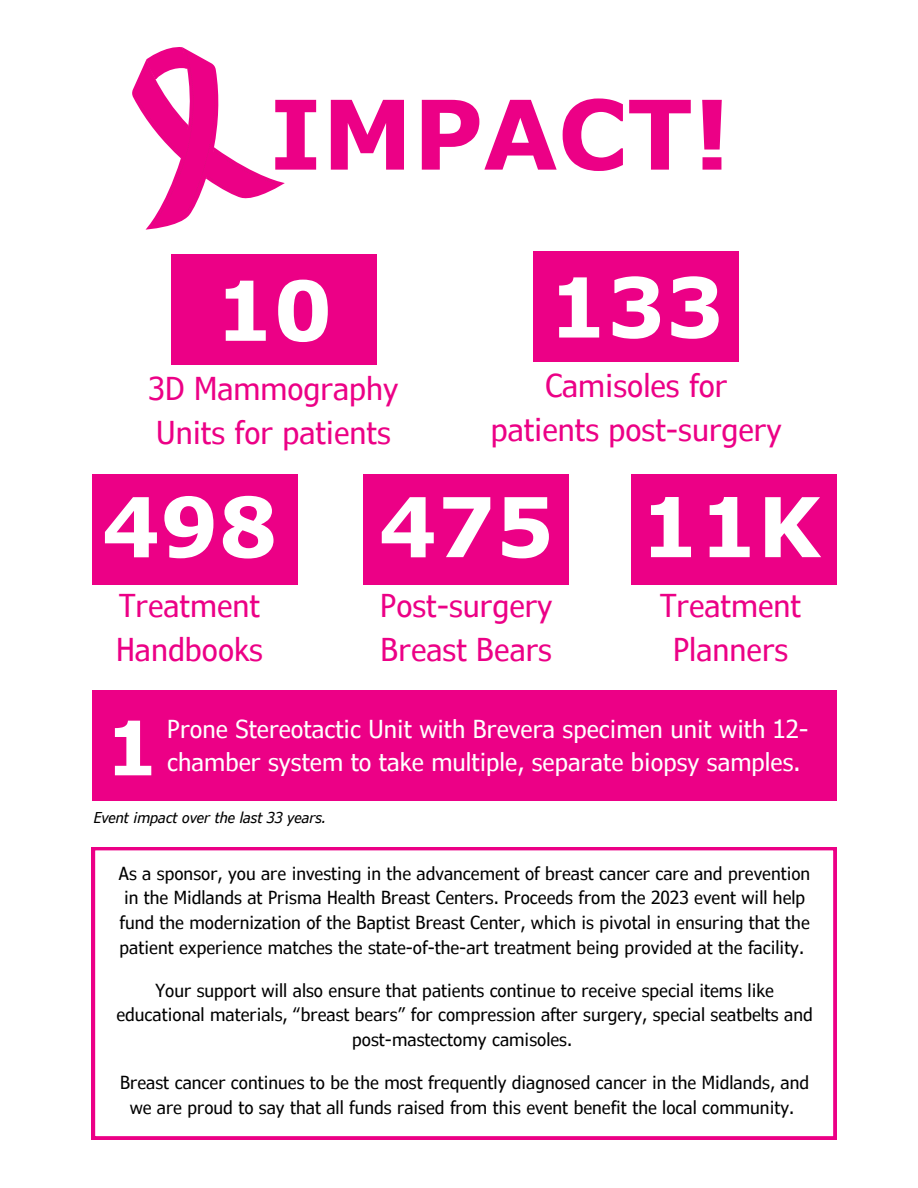
<style>
.page{position:relative;width:918px;height:1188px;background:#fff}
.page>*{position:absolute;margin:0;border:0;box-sizing:border-box;transform-origin:0 0}
.t1{font:700 96px "Verdana";color:#ec0086}
.t2{font:700 82.5px "Verdana";color:#fff}
.t3{font:700 75px "Verdana";color:#fff}
.t4{font:condensed 31.5px/43.8px "Verdana Pro";color:#ec0086}
.t5{font:condensed 24.75px/33.8px "Verdana Pro";color:#fff}
.t6{font:condensed 18px/24.8px "Verdana Pro";color:#000;text-align:center}
.t7{font:italic condensed 15px "Verdana Pro";color:#000}
</style>
<div class="page">
<div style="left:92px;top:690px;width:745px;height:111px;background:#ec0086"></div>
<div style="left:631px;top:474px;width:206px;height:111px;background:#ec0086"></div>
<div style="left:364px;top:474px;width:205px;height:111px;background:#ec0086"></div>
<div style="left:171px;top:254px;width:206px;height:111px;background:#ec0086"></div>
<div style="left:92px;top:474px;width:205px;height:111px;background:#ec0086"></div>
<div style="left:534px;top:251px;width:205px;height:111px;background:#ec0086"></div>
<svg style="left:132px;top:47px;width:153px;height:183px"></svg>
<svg style="left:92px;top:847px;width:745px;height:293px"></svg>
<p class="t1" style="left:270px;top:73px;width:463px">IMPACT!</p>
<p class="t2" style="left:215px;top:258px;width:119px">10</p>
<p class="t4" style="left:149px;top:366px;width:251px">3D Mammography<br>Units for patients</p>
<p class="t2" style="left:548px;top:255px;width:177px">133</p>
<p class="t4" style="left:491px;top:363px;width:293px;text-align:center">Camisoles for patients post-surgery</p>
<p class="t2" style="left:102px;top:474px;width:177px">498</p>
<p class="t4" style="left:116px;top:582px;width:149px">Treatment<br>Handbooks</p>
<p class="t2" style="left:378px;top:474px;width:177px">475</p>
<p class="t4" style="left:380px;top:582px;width:174px">Post-surgery<br>Breast Bears</p>
<p class="t2" style="left:640px;top:474px;width:182px">11K</p>
<p class="t4" style="left:660px;top:582px;width:142px;text-align:center">Treatment<br>Planners</p>
<p class="t5" style="left:167px;top:711px;width:643px">Prone Stereotactic Unit with Brevera specimen unit with 12- chamber system to take multiple, separate biopsy samples.</p>
<p class="t3" style="left:105px;top:700px;width:55px">1</p>
<p class="t7" style="left:94px;top:808px;width:234px">Event impact over the last 33 years.</p>
<p class="t6" style="left:119px;top:860px;width:693px;text-align:left">As a sponsor, you are investing in the advancement of breast cancer care and prevention in the Midlands at Prisma Health Breast Centers. Proceeds from the 2023 event will help fund the modernization of the Baptist Breast Center, which is pivotal in ensuring that the patient experience matches the state-of-the-art treatment being provided at the facility.</p>
<p class="t6" style="left:116px;top:977px;width:698px">Your support will also ensure that patients continue to receive special items like educational materials, “breast bears” for compression after surgery, special seatbelts and post-mastectomy camisoles.</p>
<p class="t6" style="left:120px;top:1069px;width:691px">Breast cancer continues to be the most frequently diagnosed cancer in the Midlands, and we are proud to say that all funds raised from this event benefit the local community.</p>
</div>
